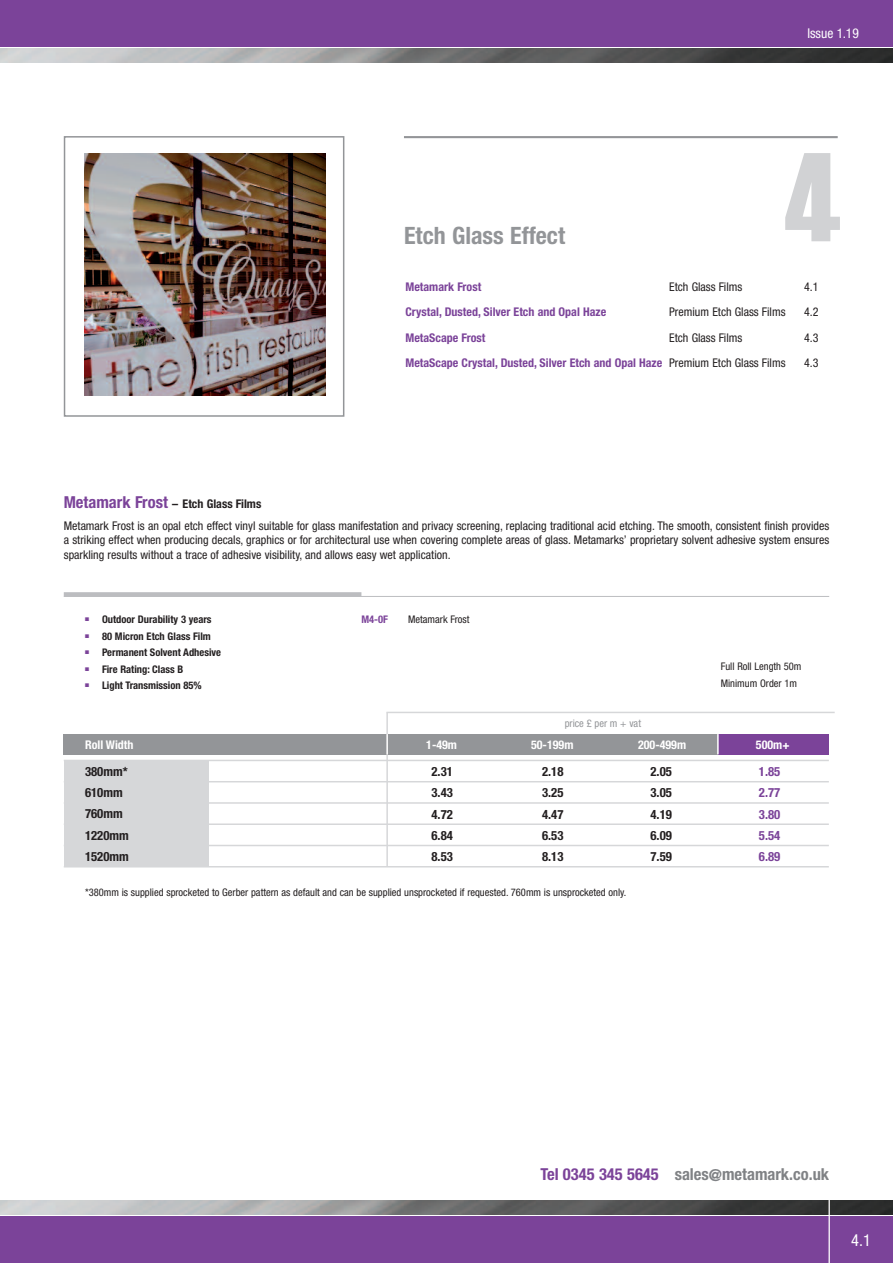
<style>
.page{position:relative;width:893px;height:1263px;background:#fff}
.page>*{position:absolute;margin:0;border:0;box-sizing:border-box;transform-origin:0 0}
.t1{font:126px "Haettenschweiler";color:#d1d2d4}
.t2{font:700 condensed 24px "Helvetica Neue";color:#939598}
.t3{font:700 condensed 16.5px "Helvetica Neue";color:#808285}
.t4{font:condensed 16.5px "Helvetica Neue";color:#fff}
.t5{font:condensed 13.5px "Helvetica Neue";color:#fff}
.t6{font:700 condensed 12.75px/21.3px "Helvetica Neue";color:#231f20}
.t7{font:700 condensed 12.75px "Helvetica Neue";color:#7b4399}
.t8{font:condensed 12px/14.4px "Helvetica Neue";color:#231f20;text-align:justify}
.t9{font:700 condensed 12px "Helvetica Neue";color:#7b4399}
.t10{font:700 condensed 12px "Helvetica Neue";color:#fff}
.t11{font:700 condensed 12px "Helvetica Neue";color:#231f20}
.t12{font:condensed 10.5px/16.8px "Helvetica Neue";color:#231f20}
.t13{font:700 condensed 10.5px "Helvetica Neue";color:#231f20}
.t14{font:condensed 10.5px "Helvetica Neue";color:#939598}
.t15{font:700 condensed 10.5px "Helvetica Neue";color:#7b4399}
.s1{font-size:16.5px;color:#7b4399}
.s2{font-weight:400;color:#231f20}
.s3{color:#7b4399}
</style>
<div class="page">
<hr style="left:404px;top:136px;width:434px;height:2px;background:#939598">
<hr style="left:64px;top:596px;width:765px;height:1px;background:#bcbdc0">
<hr style="left:64px;top:592px;width:297px;height:4px;background:#bcbdc0">
<div style="left:64px;top:760px;width:144px;height:107px;background:#d6d7d9"></div>
<hr style="left:64px;top:760px;width:765px;height:1px;background:#d6d7d9">
<hr style="left:64px;top:781px;width:765px;height:1px;background:#d6d7d9">
<hr style="left:64px;top:802px;width:765px;height:2px;background:#d6d7d9">
<hr style="left:64px;top:823px;width:765px;height:2px;background:#d6d7d9">
<hr style="left:64px;top:845px;width:765px;height:1px;background:#d6d7d9">
<hr style="left:64px;top:866px;width:765px;height:1px;background:#d6d7d9">
<hr style="left:386px;top:712px;width:2px;height:155px;background:#d6d7d9">
<div style="left:64px;top:734px;width:765px;height:20px;background:#939598"></div>
<div style="left:718px;top:734px;width:111px;height:20px;background:#7b4399"></div>
<hr style="left:386px;top:734px;width:2px;height:21px;background:#fff">
<hr style="left:386px;top:712px;width:449px;height:1px;background:#d6d7d9">
<hr style="left:717px;top:734px;width:2px;height:20px;background:#fff">
<div style="left:0;top:0;width:893px;height:47px;background:#7b4399"></div>
<img style="left:0;top:48px;width:893px;height:14px">
<div style="left:0;top:1216px;width:893px;height:47px;background:#7b4399"></div>
<img style="left:0;top:1201px;width:893px;height:14px">
<hr style="left:828px;top:1200px;width:2px;height:63px;background:#fff">
<div style="left:64px;top:136px;width:280px;height:281px;border:2px solid #939598"></div>
<img style="left:84px;top:153px;width:242px;height:242px">
<h2 class="t2" style="left:404px;top:221px;width:162px">Etch Glass Effect</h2>
<p class="t5" style="left:807px;top:28px;width:53px">Issue 1.19</p>
<h1 class="t1" style="left:785px;top:125px;width:57px">4</h1>
<p class="t11" style="left:64px;top:496px;width:199px"><span class="s1">Metamark Frost</span> – Etch Glass Films</p>
<p class="t9" style="left:406px;top:279px;width:77px">Metamark Frost</p>
<p class="t8" style="left:669px;top:280px;width:75px">Etch Glass Films</p>
<p class="t8" style="left:804px;top:280px;width:16px">4.1</p>
<p class="t9" style="left:406px;top:304px;width:202px">Crystal, Dusted, Silver Etch and Opal Haze</p>
<p class="t8" style="left:669px;top:306px;width:118px">Premium Etch Glass Films</p>
<p class="t8" style="left:804px;top:306px;width:16px">4.2</p>
<p class="t9" style="left:406px;top:330px;width:81px">MetaScape Frost</p>
<p class="t8" style="left:669px;top:331px;width:75px">Etch Glass Films</p>
<p class="t8" style="left:804px;top:331px;width:16px">4.3</p>
<p class="t9" style="left:406px;top:355px;width:381px">MetaScape Crystal, Dusted, Silver Etch and Opal Haze <span class="s2">Premium Etch Glass Films</span></p>
<p class="t8" style="left:804px;top:357px;width:16px">4.3</p>
<p class="t8" style="left:64px;top:520px;width:767px">Metamark Frost is an opal etch effect vinyl suitable for glass manifestation and privacy screening, replacing traditional acid etching. The smooth, consistent finish provides a striking effect when producing decals, graphics or for architectural use when covering complete areas of glass. Metamarks’ proprietary solvent adhesive system ensures sparkling results without a trace of adhesive visibility, and allows easy wet application.</p>
<p class="t13" style="left:85px;top:613px;width:128px"><sup>■</sup> Outdoor Durability 3 years</p>
<p class="t13" style="left:85px;top:630px;width:127px"><sup>■</sup> 80 Micron Etch Glass Film</p>
<p class="t13" style="left:85px;top:646px;width:138px"><sup>■</sup> Permanent Solvent Adhesive</p>
<p class="t13" style="left:85px;top:663px;width:100px"><sup>■</sup> Fire Rating: Class B</p>
<p class="t13" style="left:85px;top:679px;width:118px"><sup>■</sup> Light Transmission 85%</p>
<p class="t15" style="left:361px;top:613px;width:28px">M4-0F</p>
<p class="t12" style="left:408px;top:612px;width:63px">Metamark Frost</p>
<p class="t14" style="left:565px;top:720px;width:78px">price £ per m + vat</p>
<p class="t12" style="left:721px;top:658px;width:82px">Full Roll Length 50m<br>Minimum Order 1m</p>
<p class="t10" style="left:85px;top:737px;width:50px">Roll Width</p>
<p class="t10" style="left:426px;top:737px;width:32px">1-49m</p>
<p class="t10" style="left:531px;top:737px;width:44px">50-199m</p>
<p class="t10" style="left:638px;top:737px;width:50px">200-499m</p>
<p class="t10" style="left:756px;top:737px;width:35px">500m+</p>
<p class="t6" style="left:85px;top:760px;width:45px">380mm*<br>610mm<br>760mm<br>1220mm<br>1520mm</p>
<p class="t6" style="left:431px;top:761px;width:23px">2.31</p>
<p class="t6" style="left:542px;top:761px;width:23px">2.18</p>
<p class="t6" style="left:650px;top:761px;width:23px">2.05</p>
<p class="t7" style="left:759px;top:764px;width:23px">1.85</p>
<p class="t6" style="left:431px;top:782px;width:23px">3.43</p>
<p class="t6" style="left:542px;top:782px;width:23px">3.25</p>
<p class="t6" style="left:650px;top:782px;width:23px">3.05</p>
<p class="t7" style="left:759px;top:785px;width:23px">2.77</p>
<p class="t6" style="left:431px;top:803px;width:23px">4.72</p>
<p class="t6" style="left:542px;top:803px;width:23px">4.47</p>
<p class="t6" style="left:650px;top:803px;width:23px">4.19</p>
<p class="t7" style="left:759px;top:806px;width:23px">3.80</p>
<p class="t6" style="left:431px;top:824px;width:23px">6.84</p>
<p class="t6" style="left:542px;top:824px;width:23px">6.53</p>
<p class="t6" style="left:650px;top:824px;width:23px">6.09</p>
<p class="t7" style="left:759px;top:828px;width:23px">5.54</p>
<p class="t6" style="left:431px;top:846px;width:23px">8.53</p>
<p class="t6" style="left:542px;top:846px;width:23px">8.13</p>
<p class="t6" style="left:650px;top:846px;width:23px">7.59</p>
<p class="t7" style="left:759px;top:849px;width:23px">6.89</p>
<p class="t12" style="left:85px;top:884px;width:543px">*380mm is supplied sprocketed to Gerber pattern as default and can be supplied unsprocketed if requested. 760mm is unsprocketed only.</p>
<h3 class="t3" style="left:540px;top:1164px;width:290px"><span class="s3">Tel 0345 345 5645</span> sales@metamark.co.uk</h3>
<h3 class="t4" style="left:851px;top:1234px;width:21px">4.1</h3>
</div>
